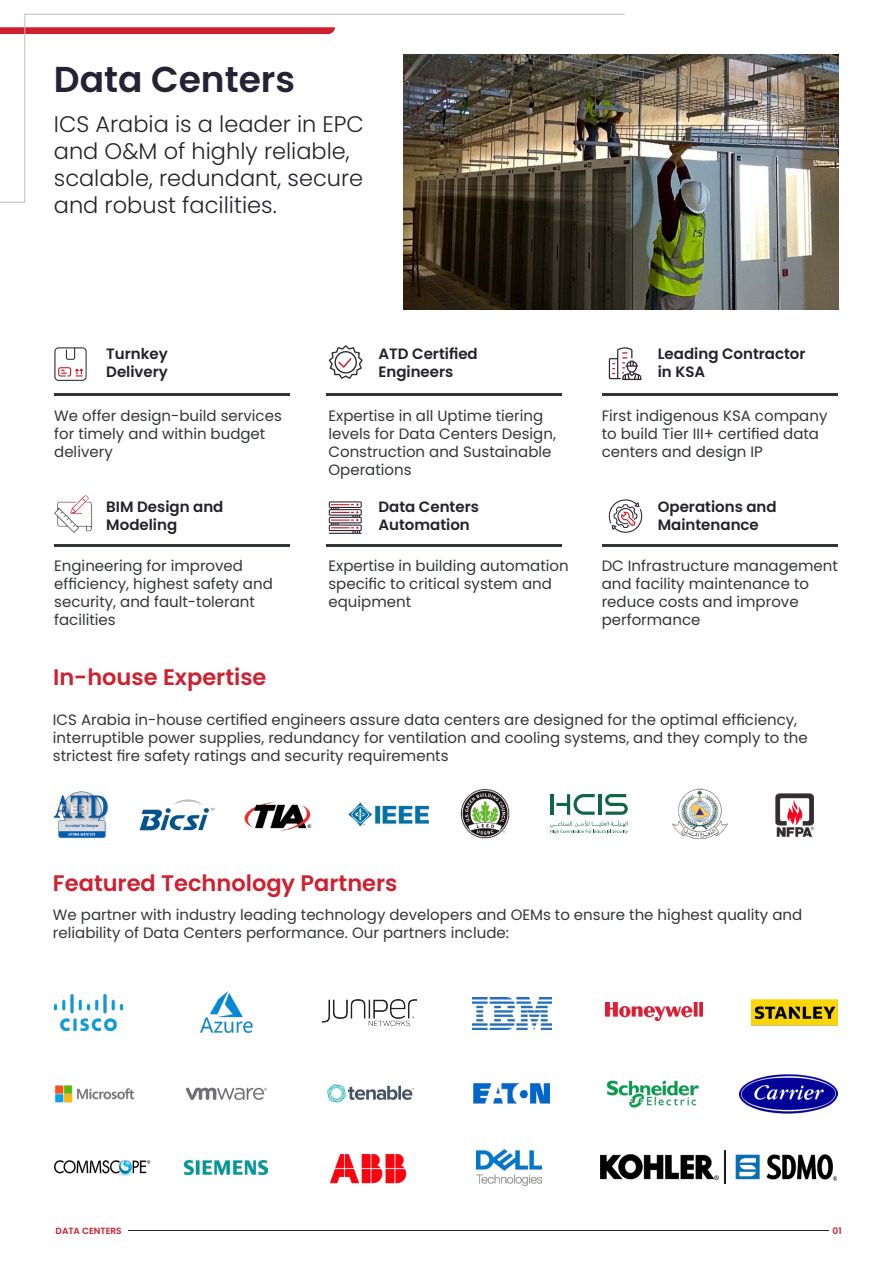
<style>
.page{position:relative;width:893px;height:1263px;background:#fff}
.page>*{position:absolute;margin:0;border:0;box-sizing:border-box;transform-origin:0 0}
.t1{font:600 36px "Poppins";color:#252235}
.t2{font:300 22.5px/27px "Poppins";color:#242229}
.t3{font:600 22.5px "Poppins";color:#cf2030}
.t4{font:15px/18px "Poppins";color:#333638}
.t5{font:600 15px "Poppins";color:#242229}
.t6{font:600 9px "Poppins";color:#cf2030}
</style>
<div class="page">
<svg style="left:0;top:13px;width:626px;height:190px"></svg>
<img style="left:404px;top:55px;width:435px;height:254px">
<hr style="left:54px;top:393px;width:235px;height:2px;background:#333638">
<hr style="left:54px;top:544px;width:235px;height:3px;background:#333638">
<hr style="left:326px;top:393px;width:235px;height:2px;background:#333638">
<hr style="left:326px;top:544px;width:235px;height:3px;background:#333638">
<hr style="left:602px;top:393px;width:235px;height:2px;background:#333638">
<hr style="left:602px;top:544px;width:235px;height:3px;background:#333638">
<svg style="left:54px;top:347px;width:33px;height:34px"></svg>
<svg style="left:609px;top:347px;width:33px;height:33px"></svg>
<svg style="left:54px;top:495px;width:39px;height:38px"></svg>
<svg style="left:329px;top:501px;width:33px;height:33px"></svg>
<svg style="left:608px;top:499px;width:35px;height:34px"></svg>
<img style="left:54px;top:791px;width:55px;height:48px">
<img style="left:139px;top:799px;width:76px;height:32px">
<img style="left:244px;top:801px;width:68px;height:30px">
<img style="left:349px;top:802px;width:80px;height:25px">
<img style="left:460px;top:788px;width:50px;height:51px">
<hr style="left:550px;top:794px;width:3px;height:21px;background:#0f6548">
<hr style="left:598px;top:794px;width:3px;height:21px;background:#0f6548">
<svg style="left:556px;top:794px;width:39px;height:21px"></svg>
<svg style="left:605px;top:794px;width:23px;height:21px"></svg>
<svg style="left:550px;top:821px;width:78px;height:13px"></svg>
<img style="left:672px;top:788px;width:56px;height:52px">
<img style="left:775px;top:793px;width:39px;height:44px">
<img style="left:55px;top:995px;width:68px;height:36px">
<img style="left:200px;top:991px;width:53px;height:42px">
<img style="left:323px;top:1000px;width:94px;height:25px">
<img style="left:472px;top:997px;width:79px;height:32px">
<img style="left:606px;top:1002px;width:96px;height:18px">
<img style="left:752px;top:999px;width:85px;height:27px">
<img style="left:56px;top:1085px;width:77px;height:18px">
<img style="left:187px;top:1087px;width:79px;height:13px">
<img style="left:327px;top:1084px;width:88px;height:19px">
<img style="left:473px;top:1083px;width:77px;height:21px">
<img style="left:607px;top:1080px;width:92px;height:28px">
<img style="left:739px;top:1074px;width:98px;height:39px">
<img style="left:55px;top:1161px;width:95px;height:15px">
<img style="left:185px;top:1161px;width:83px;height:13px">
<img style="left:330px;top:1153px;width:77px;height:30px">
<img style="left:477px;top:1149px;width:64px;height:37px">
<img style="left:600px;top:1151px;width:236px;height:32px">
<svg style="left:329px;top:345px;width:34px;height:34px"></svg>
<hr style="left:128px;top:1231px;width:700px;height:1px;background:#242229">
<p class="t1" style="left:54px;top:58px;width:243px">Data Centers</p>
<p class="t2" style="left:54px;top:110px;width:312px">ICS Arabia is a leader in EPC and O&amp;M of highly reliable, scalable, redundant, secure and robust facilities.</p>
<p class="t5" style="left:106px;top:345px;width:63px">Turnkey</p>
<p class="t5" style="left:106px;top:363px;width:63px">Delivery</p>
<p class="t4" style="left:54px;top:406px;width:229px">We offer design-build services for timely and within budget delivery</p>
<p class="t5" style="left:106px;top:498px;width:119px">BIM Design and</p>
<p class="t5" style="left:106px;top:516px;width:72px">Modeling</p>
<p class="t4" style="left:54px;top:556px;width:220px">Engineering for improved efficiency, highest safety and security, and fault-tolerant facilities</p>
<p class="t3" style="left:53px;top:664px;width:215px">In-house Expertise</p>
<p class="t5" style="left:378px;top:345px;width:101px">ATD Certified</p>
<p class="t5" style="left:378px;top:363px;width:76px">Engineers</p>
<p class="t4" style="left:328px;top:406px;width:229px">Expertise in all Uptime tiering levels for Data Centers Design,<br>Construction and Sustainable<br>Operations</p>
<p class="t5" style="left:378px;top:498px;width:102px">Data Centers</p>
<p class="t5" style="left:378px;top:516px;width:93px">Automation</p>
<p class="t4" style="left:328px;top:556px;width:242px">Expertise in building automation specific to critical system and equipment</p>
<p class="t5" style="left:658px;top:345px;width:149px">Leading Contractor</p>
<p class="t5" style="left:658px;top:363px;width:49px">in KSA</p>
<p class="t4" style="left:602px;top:406px;width:227px">First indigenous KSA company to build Tier III+ certified data centers and design IP</p>
<p class="t5" style="left:658px;top:498px;width:120px">Operations and</p>
<p class="t5" style="left:658px;top:516px;width:103px">Maintenance</p>
<p class="t4" style="left:602px;top:556px;width:238px">DC Infrastructure management and facility maintenance to reduce costs and improve performance</p>
<p class="t4" style="left:53px;top:710px;width:756px">ICS Arabia in-house certified engineers assure data centers are designed for the optimal efficiency, interruptible power supplies, redundancy for ventilation and cooling systems, and they comply to the strictest fire safety ratings and security requirements</p>
<p class="t3" style="left:53px;top:870px;width:346px">Featured Technology Partners</p>
<p class="t4" style="left:53px;top:905px;width:751px">We partner with industry leading technology developers and OEMs to ensure the highest quality and reliability of Data Centers performance. Our partners include:</p>
<p class="t6" style="left:56px;top:1225px;width:68px">DATA CENTERS</p>
<p class="t6" style="left:833px;top:1225px;width:11px">01</p>
</div>
